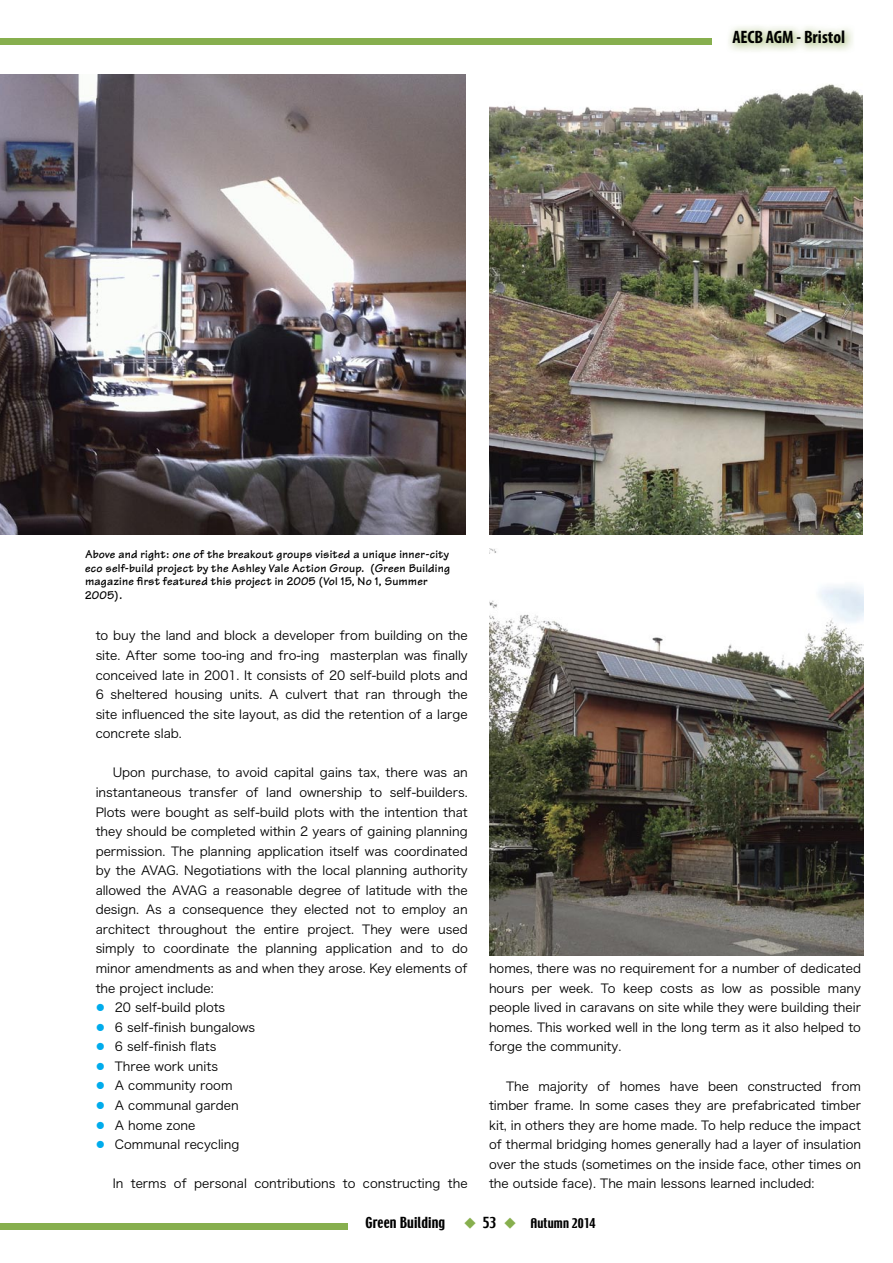
<style>
.page{position:relative;width:893px;height:1263px;background:#fff}
.page>*{position:absolute;margin:0;border:0;box-sizing:border-box;transform-origin:0 0}
.t1{font:700 condensed 18px "Myriad Pro";letter-spacing:-.005em;color:#000}
.t2{font:13.5px "Techno";letter-spacing:.01em;color:#000}
.t3{font:12.3px/19.5px "Hira Kaku Pro W3";color:#000;text-align:justify}
.t4{font:700 12px/13.5px "Tekton";letter-spacing:.015em;color:#000}
.t5{font:12px "Techno";letter-spacing:.015em;color:#000}
.s1{color:#00acec}
.s2{color:#87af4e}
.s3{font-size:13.5px}
</style>
<div class="page">
<div style="left:0;top:1224px;width:347px;height:6px;background:#87af4e"></div>
<div style="left:0;top:39px;width:711px;height:6px;background:#87af4e"></div>
<img style="left:729px;top:26px;width:134px;height:92px">
<img style="left:0;top:74px;width:465px;height:460px">
<img style="left:489px;top:74px;width:373px;height:460px">
<img style="left:489px;top:548px;width:374px;height:407px">
<h1 class="t1" style="left:732px;top:26px;width:114px">AECB AGM - Bristol</h1>
<p class="t4" style="left:85px;top:547px;width:367px">Above and right: one of the breakout groups visited a unique inner-city eco self-build project by the Ashley Vale Action Group. (Green Building magazine first featured this project in 2005 (Vol 15, No 1, Summer 2005).</p>
<p class="t3" style="left:96px;top:625px;width:374px">to buy the land and block a developer from building on the site. After some too-ing and fro-ing masterplan was finally conceived late in 2001. It consists of 20 self-build plots and 6 sheltered housing units. A culvert that ran through the site influenced the site layout, as did the retention of a large concrete slab.</p>
<p class="t3" style="left:96px;top:762px;width:374px;text-indent:17px">Upon purchase, to avoid capital gains tax, there was an instantaneous transfer of land ownership to self-builders.<br>Plots were bought as self-build plots with the intention that they should be completed within 2 years of gaining planning permission. The planning application itself was coordinated by the AVAG. Negotiations with the local planning authority allowed the AVAG a reasonable degree of latitude with the design. As a consequence they elected not to employ an architect throughout the entire project. They were used simply to coordinate the planning application and to do minor amendments as and when they arose. Key elements of the project include:</p>
<p class="t3" style="left:96px;top:997px;width:131px"><span class="s1">●</span> 20 self-build plots</p>
<p class="t3" style="left:96px;top:1016px;width:161px"><span class="s1">●</span> 6 self-finish bungalows</p>
<p class="t3" style="left:96px;top:1036px;width:122px"><span class="s1">●</span> 6 self-finish flats</p>
<p class="t3" style="left:96px;top:1056px;width:124px"><span class="s1">●</span> Three work units</p>
<p class="t3" style="left:96px;top:1075px;width:138px"><span class="s1">●</span> A community room</p>
<p class="t3" style="left:96px;top:1095px;width:145px"><span class="s1">●</span> A communal garden</p>
<p class="t3" style="left:96px;top:1114px;width:101px"><span class="s1">●</span> A home zone</p>
<p class="t3" style="left:96px;top:1134px;width:145px"><span class="s1">●</span> Communal recycling</p>
<p class="t3" style="left:113px;top:1173px;width:357px">In terms of personal contributions to constructing the</p>
<p class="t3" style="left:489px;top:958px;width:374px">homes, there was no requirement for a number of dedicated hours per week. To keep costs as low as possible many people lived in caravans on site while they were building their homes. This worked well in the long term as it also helped to forge the community.</p>
<p class="t3" style="left:489px;top:1075px;width:374px;text-indent:17px">The majority of homes have been constructed from timber frame. In some cases they are prefabricated timber kit, in others they are home made. To help reduce the impact of thermal bridging homes generally had a layer of insulation over the studs (sometimes on the inside face, other times on the outside face). The main lessons learned included:</p>
<p class="t2" style="left:365px;top:1213px;width:81px">Green Building</p>
<p class="t5" style="left:463px;top:1215px;width:133px"><span class="s2">◆</span> <span class="s3">53</span> <span class="s2">◆</span> Autumn 2014</p>
</div>
